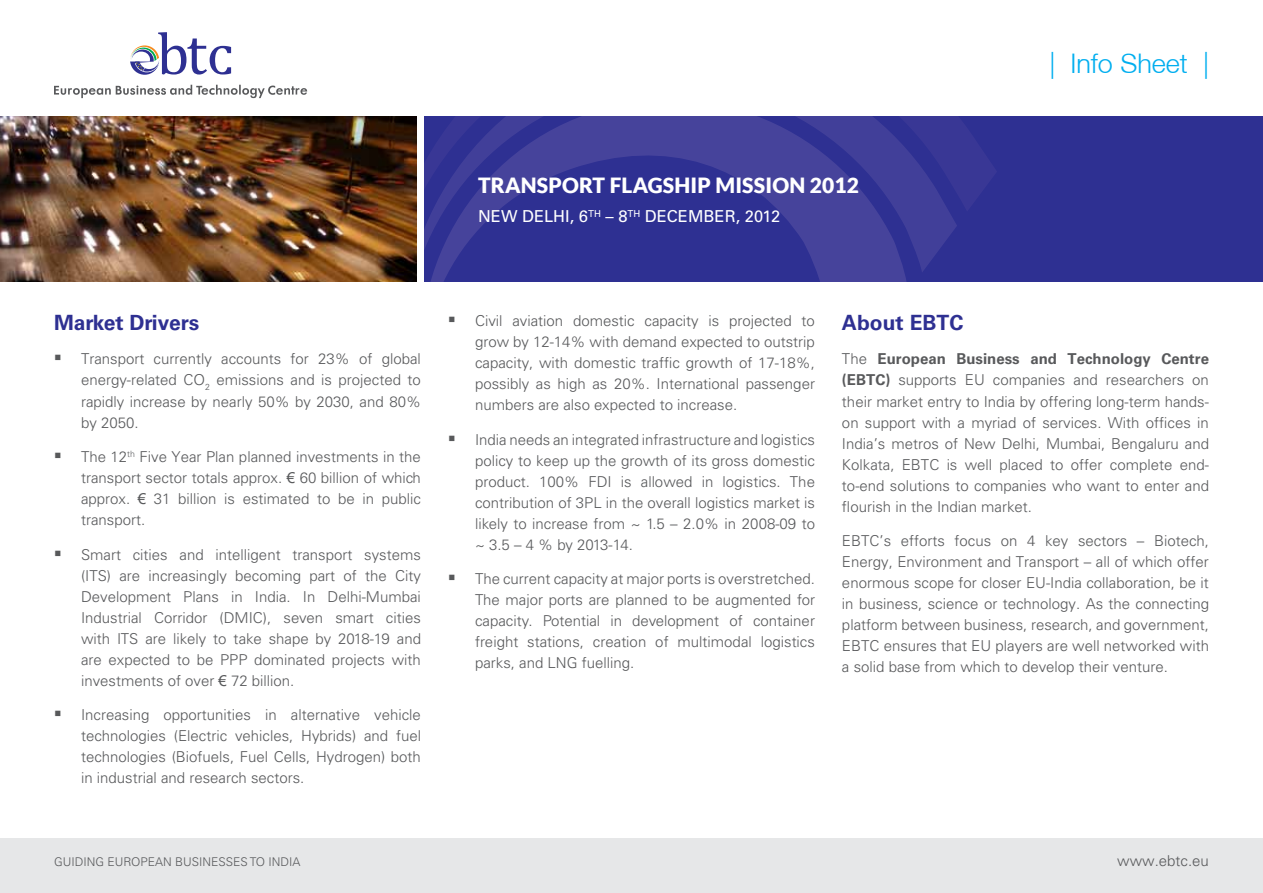
<style>
.page{position:relative;width:1263px;height:893px;background:#fff}
.page>*{position:absolute;margin:0;border:0;box-sizing:border-box;transform-origin:0 0}
.t1{font:300 27px "Helvetica Neue LT";color:#00aeef}
.t2{font:900 21px "Lato";letter-spacing:.01em;color:#fff}
.t3{font:700 21px "Univers";color:#2e3092}
.t4{font:16.5px "Univers";color:#fff}
.t5{font:300 15px/21px "Univers";color:#58595b;text-align:justify}
.t6{font:300 12px "Univers";color:#58595b}
.s1{font-family:"Arial";font-weight:400}
.s2{font-weight:700}
</style>
<div class="page">
<div style="left:0;top:839px;width:1263px;height:54px;background:#e6e7e8"></div>
<svg style="left:130px;top:32px;width:101px;height:43px"></svg>
<svg style="left:54px;top:85px;width:253px;height:13px"></svg>
<div style="left:425px;top:116px;width:838px;height:166px;background:#2e3092"></div>
<svg style="left:957px;top:116px;width:39px;height:94px;fill:#393795"></svg>
<svg style="left:425px;top:116px;width:532px;height:166px"></svg>
<img style="left:0;top:116px;width:416px;height:166px">
<h2 class="t3" style="left:54px;top:310px;width:147px">Market Drivers</h2>
<p class="t5" style="left:81px;top:349px;width:341px">Transport currently accounts for 23% of global energy-related CO<sub>2</sub> emissions and is projected to rapidly increase by nearly 50% by 2030, and 80% by 2050.</p>
<p class="t5" style="left:81px;top:446px;width:341px">The 12<sup>th</sup> Five Year Plan planned investments in the transport sector totals approx. <span class="s1">€</span> 60 billion of which approx. <span class="s1">€</span> 31 billion is estimated to be in public transport.</p>
<p class="t5" style="left:81px;top:544px;width:341px">Smart cities and intelligent transport systems (ITS) are increasingly becoming part of the City Development Plans in India. In Delhi-Mumbai Industrial Corridor (DMIC), seven smart cities with ITS are likely to take shape by 2018-19 and are expected to be PPP dominated projects with investments of over <span class="s1">€</span> 72 billion.</p>
<p class="t5" style="left:81px;top:704px;width:341px">Increasing opportunities in alternative vehicle technologies (Electric vehicles, Hybrids) and fuel technologies (Biofuels, Fuel Cells, Hydrogen) both in industrial and research sectors.</p>
<h2 class="t2" style="left:478px;top:173px;width:382px">TRANSPORT FLAGSHIP MISSION 2012</h2>
<p class="t4" style="left:478px;top:206px;width:304px">NEW DELHI, 6<sup>TH</sup> – 8<sup>TH</sup> DECEMBER, 2012</p>
<h1 class="t1" style="left:1049px;top:47px;width:161px">| Info Sheet |</h1>
<p class="t5" style="left:475px;top:310px;width:341px">Civil aviation domestic capacity is projected to grow by 12-14% with demand expected to outstrip capacity, with domestic traffic growth of 17-18%, possibly as high as 20%. International passenger numbers are also expected to increase.</p>
<p class="t5" style="left:475px;top:429px;width:341px">India needs an integrated infrastructure and logistics policy to keep up the growth of its gross domestic product. 100% FDI is allowed in logistics. The contribution of 3PL in the overall logistics market is likely to increase from ~ 1.5 – 2.0% in 2008-09 to ~ 3.5 – 4 % by 2013-14.</p>
<p class="t5" style="left:475px;top:568px;width:341px">The current capacity at major ports is overstretched.<br>The major ports are planned to be augmented for capacity. Potential in development of container freight stations, creation of multimodal logistics parks, and LNG fuelling.</p>
<h2 class="t3" style="left:842px;top:310px;width:123px">About EBTC</h2>
<p class="t5" style="left:842px;top:349px;width:368px">The <span class="s2">European Business and Technology Centre (EBTC)</span> supports EU companies and researchers on their market entry to India by offering long-term hands&shy;on support with a myriad of services. With offices in India’s metros of New Delhi, Mumbai, Bengaluru and Kolkata, EBTC is well placed to offer complete end&shy;to-end solutions to companies who want to enter and flourish in the Indian market.</p>
<p class="t5" style="left:842px;top:530px;width:368px">EBTC’s efforts focus on 4 key sectors – Biotech, Energy, Environment and Transport – all of which offer enormous scope for closer EU-India collaboration, be it in business, science or technology. As the connecting platform between business, research, and government, EBTC ensures that EU players are well networked with a solid base from which to develop their venture.</p>
<p class="t6" style="left:54px;top:854px;width:248px">GUIDING EUROPEAN BUSINESSES TO INDIA</p>
<p class="t5" style="left:1117px;top:850px;width:93px">www.ebtc.eu</p>
</div>
